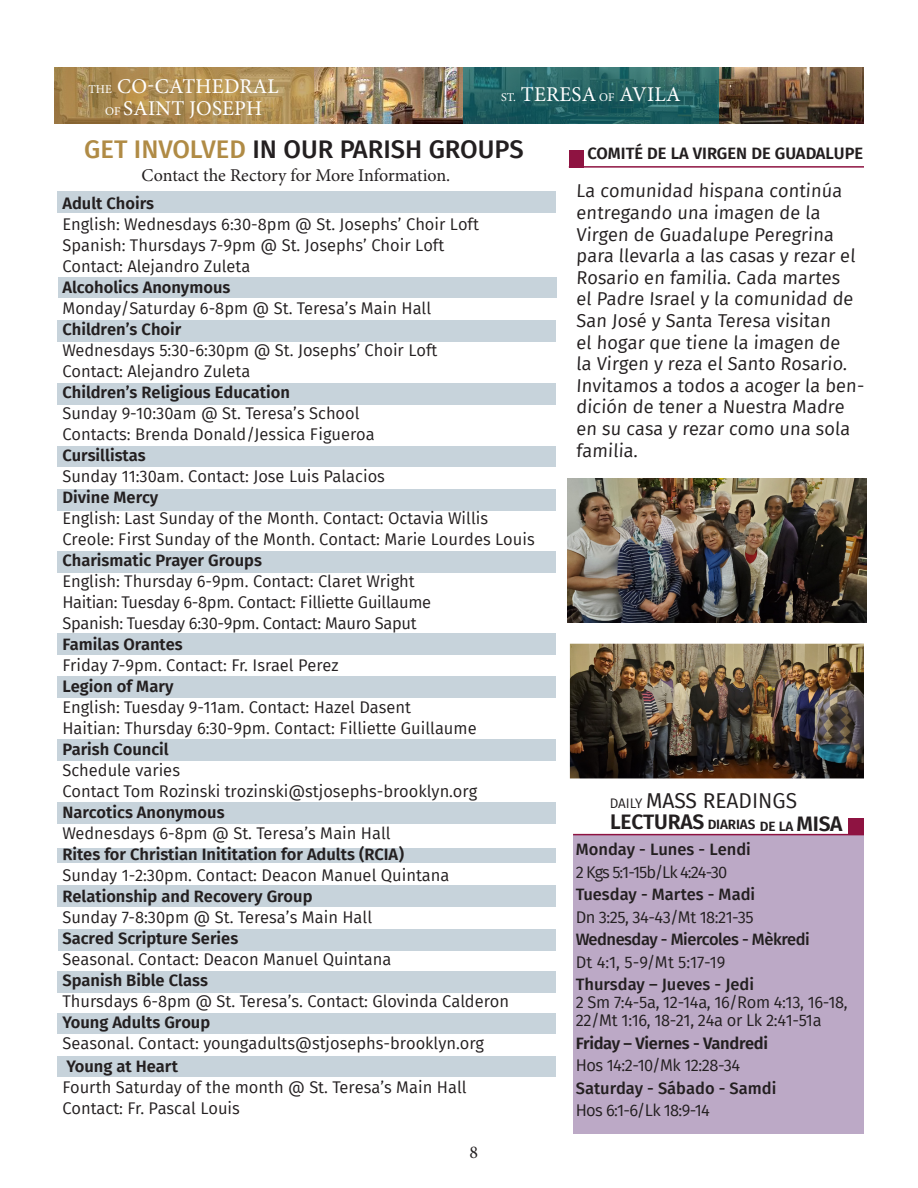
<style>
.page{position:relative;width:918px;height:1188px;background:#fff}
.page>*{position:absolute;margin:0;border:0;box-sizing:border-box;transform-origin:0 0}
.t1{font:500 25.5px "Fira Sans";color:#231f20}
.t2{font:21px "Minion Pro";letter-spacing:.01em;color:#fff}
.t3{font:21px "Fira Sans";color:#231f20}
.t4{font:600 21px "Fira Sans";letter-spacing:-.01em;color:#231f20}
.t5{font:18.15px/21.6px "Fira Sans";color:#231f20}
.t6{font:18px "Minion Pro";letter-spacing:-.005em;color:#231f20}
.t7{font:16.5px/21px "Fira Sans";color:#231f20}
.t8{font:600 16.5px "Fira Sans";color:#231f20}
.t9{font:16.5px/18px "Fira Sans";letter-spacing:-.02em;color:#231f20}
.t10{font:500 16.5px "Fira Sans";color:#231f20}
.t11{font:16.5px "Fira Sans";letter-spacing:-.03em;color:#231f20}
.t12{font:500 16.5px "Fira Sans";letter-spacing:-.03em;color:#231f20}
.t13{font:600 16.5px "Fira Sans";letter-spacing:-.02em;color:#231f20}
.t14{font:16.5px "Fira Sans";letter-spacing:-.06em;color:#231f20}
.t15{font:600 13.5px "Fira Sans";color:#231f20}
.s1{font-size:12px}
.s2{color:#b08b45}
.s3{font-weight:600}
.s4{font-size:13.5px}
.s5{font-style:inherit}
.s6{font-size:21px}
</style>
<div class="page">
<img style="left:313px;top:68px;width:551px;height:56px">
<svg style="left:461px;top:68px;width:258px;height:56px;background:#256263"></svg>
<svg style="left:54px;top:68px;width:259px;height:56px;background:#ad8c52"></svg>
<div style="left:573px;top:835px;width:291px;height:299px;background:#bca9c6"></div>
<hr style="left:573px;top:834px;width:291px;height:1px;background:#8e1341">
<div style="left:848px;top:818px;width:16px;height:17px;background:#8e1341"></div>
<div style="left:57px;top:1056px;width:499px;height:20px;background:#c7d3db"></div>
<div style="left:57px;top:1013px;width:499px;height:21px;background:#c7d3db"></div>
<div style="left:57px;top:971px;width:499px;height:22px;background:#c7d3db"></div>
<div style="left:58px;top:929px;width:498px;height:22px;background:#c7d3db"></div>
<div style="left:57px;top:633px;width:499px;height:22px;background:#c7d3db"></div>
<div style="left:57px;top:676px;width:499px;height:22px;background:#c7d3db"></div>
<div style="left:57px;top:739px;width:499px;height:22px;background:#c7d3db"></div>
<div style="left:57px;top:885px;width:499px;height:22px;background:#c7d3db"></div>
<div style="left:57px;top:802px;width:499px;height:22px;background:#c7d3db"></div>
<div style="left:57px;top:848px;width:499px;height:15px;background:#c7d3db"></div>
<div style="left:58px;top:278px;width:499px;height:20px;background:#c7d3db"></div>
<div style="left:57px;top:192px;width:499px;height:21px;background:#c7d3db"></div>
<div style="left:57px;top:320px;width:499px;height:22px;background:#c7d3db"></div>
<div style="left:57px;top:383px;width:499px;height:22px;background:#c7d3db"></div>
<div style="left:57px;top:446px;width:499px;height:20px;background:#c7d3db"></div>
<div style="left:57px;top:489px;width:499px;height:22px;background:#c7d3db"></div>
<div style="left:57px;top:551px;width:499px;height:21px;background:#c7d3db"></div>
<hr style="left:569px;top:166px;width:295px;height:2px;background:#8e1341">
<div style="left:569px;top:150px;width:15px;height:18px;background:#8e1341"></div>
<img style="left:570px;top:644px;width:294px;height:134px">
<img style="left:567px;top:479px;width:300px;height:144px">
<p class="t2" style="left:88px;top:72px;width:192px"><span class="s1">THE</span> CO-CATHEDRAL</p>
<p class="t2" style="left:105px;top:95px;width:159px"><span class="s1">OF</span> SAINT JOSEPH</p>
<p class="t2" style="left:501px;top:80px;width:181px"><span class="s1">ST.</span> TERESA <span class="s1">OF</span> AVILA</p>
<p class="t1" style="left:84px;top:128px;width:441px"><span class="s2">GET INVOLVED</span> IN OUR PARISH GROUPS</p>
<p class="t8" style="left:62px;top:190px;width:93px">Adult Choirs</p>
<p class="t7" style="left:62px;top:214px;width:418px">English: Wednesdays 6:30-8pm @ St. Josephs’ Choir Loft<br>Spanish: Thursdays 7-9pm @ St. Josephs’ Choir Loft<br>Contact: Alejandro Zuleta</p>
<p class="t7" style="left:62px;top:277px;width:370px"><span class="s3">Alcoholics Anonymous<br></span>Monday/Saturday 6-8pm @ St. Teresa’s Main Hall</p>
<p class="t8" style="left:62px;top:316px;width:120px">Children’s Choir</p>
<p class="t7" style="left:62px;top:340px;width:377px">Wednesdays 5:30-6:30pm @ St. Josephs’ Choir Loft<br>Contact: Alejandro Zuleta</p>
<p class="t8" style="left:62px;top:379px;width:229px">Children’s Religious Education</p>
<p class="t7" style="left:62px;top:403px;width:299px">Sunday 9-10:30am @ St. Teresa’s School</p>
<p class="t7" style="left:62px;top:424px;width:314px">Contacts: Brenda Donald/Jessica Figueroa</p>
<p class="t8" style="left:62px;top:442px;width:85px">Cursillistas</p>
<p class="t7" style="left:62px;top:466px;width:324px">Sunday 11:30am. Contact: Jose Luis Palacios</p>
<p class="t8" style="left:62px;top:484px;width:97px">Divine Mercy</p>
<p class="t7" style="left:62px;top:508px;width:427px">English: Last Sunday of the Month. Contact: Octavia Willis</p>
<p class="t7" style="left:62px;top:529px;width:474px">Creole: First Sunday of the Month. Contact: Marie Lourdes Louis</p>
<p class="t8" style="left:62px;top:547px;width:201px">Charismatic Prayer Groups</p>
<p class="t7" style="left:62px;top:571px;width:354px">English: Thursday 6-9pm. Contact: Claret Wright</p>
<p class="t9" style="left:62px;top:593px;width:370px">Haitian: Tuesday 6-8pm. Contact: Filliette Guillaume</p>
<p class="t9" style="left:62px;top:614px;width:356px">Spanish: Tuesday 6:30-9pm. Contact: Mauro Saput</p>
<p class="t8" style="left:62px;top:631px;width:122px">Familas Orantes</p>
<p class="t7" style="left:62px;top:655px;width:278px">Friday 7-9pm. Contact: Fr. Israel Perez</p>
<p class="t8" style="left:62px;top:673px;width:113px">Legion of Mary</p>
<p class="t7" style="left:62px;top:697px;width:350px">English: Tuesday 9-11am. Contact: Hazel Dasent</p>
<p class="t7" style="left:62px;top:718px;width:416px">Haitian: Thursday 6:30-9pm. Contact: Filliette Guillaume</p>
<p class="t8" style="left:62px;top:736px;width:108px">Parish Council</p>
<p class="t7" style="left:62px;top:760px;width:119px">Schedule varies</p>
<p class="t7" style="left:62px;top:781px;width:416px">Contact Tom Rozinski trozinski@stjosephs-brooklyn.org</p>
<p class="t8" style="left:62px;top:799px;width:164px">Narcotics Anonymous</p>
<p class="t7" style="left:62px;top:823px;width:330px">Wednesdays 6-8pm @ St. Teresa’s Main Hall</p>
<p class="t8" style="left:62px;top:841px;width:343px">Rites for Christian Inititation for Adults (RCIA)</p>
<p class="t7" style="left:62px;top:865px;width:389px">Sunday 1-2:30pm. Contact: Deacon Manuel Quintana</p>
<p class="t7" style="left:62px;top:886px;width:311px"><span class="s3">Relationship and Recovery Group<br></span>Sunday 7-8:30pm @ St. Teresa’s Main Hall</p>
<p class="t7" style="left:62px;top:928px;width:330px"><span class="s3">Sacred Scripture Series<br></span>Seasonal. Contact: Deacon Manuel Quintana</p>
<p class="t8" style="left:62px;top:967px;width:147px">Spanish Bible Class</p>
<p class="t7" style="left:62px;top:991px;width:448px">Thursdays 6-8pm @ St. Teresa’s. Contact: Glovinda Calderon</p>
<p class="t8" style="left:62px;top:1009px;width:149px">Young Adults Group</p>
<p class="t7" style="left:62px;top:1033px;width:423px">Seasonal. Contact: youngadults@stjosephs-brooklyn.org</p>
<p class="t8" style="left:66px;top:1053px;width:113px">Young at Heart</p>
<p class="t7" style="left:62px;top:1076px;width:406px">Fourth Saturday of the month @ St. Teresa’s Main Hall</p>
<p class="t7" style="left:62px;top:1097px;width:179px">Contact: Fr. Pascal Louis</p>
<p class="t6" style="left:142px;top:163px;width:310px">Contact the Rectory for More Information.</p>
<p class="t6" style="left:470px;top:1140px;width:10px">8</p>
<p class="t8" style="left:587px;top:140px;width:277px">COMITÉ DE LA VIRGEN DE GUADALUPE</p>
<p class="t5" style="left:576px;top:180px;width:291px">La comunidad hispana continúa entregando una imagen de la<br>Virgen de Guadalupe Peregrina para llevarla a las casas y rezar el<br>Rosario en familia. Cada martes<br>el Padre Israel y la comunidad de<br>San José y Santa Teresa visitan<br>el hogar que tiene la imagen de<br>la Virgen y reza el Santo Rosario.<br>Invitamos a todos a acoger la ben&shy;dición de tener a Nuestra Madre en su casa y rezar como una sola familia.</p>
<p class="t3" style="left:610px;top:785px;width:189px"><span class="s4">DAILY</span> MASS RE<span class="s5">ADINGS</span></p>
<p class="t4" style="left:610px;top:804px;width:147px">LECTURAS <span class="s4">DIARIAS</span></p>
<p class="t15" style="left:760px;top:815px;width:84px">DE LA <span class="s6">MISA</span></p>
<p class="t10" style="left:576px;top:836px;width:177px">Monday - Lunes - Lendi</p>
<p class="t14" style="left:576px;top:860px;width:153px">2 Kgs 5:1-15b/Lk 4:24-30</p>
<p class="t10" style="left:576px;top:881px;width:181px">Tuesday - Martes - Madi</p>
<p class="t11" style="left:576px;top:905px;width:180px">Dn 3:25, 34-43/Mt 18:21-35</p>
<p class="t12" style="left:576px;top:926px;width:236px">Wednesday - Miercoles - Mèkredi</p>
<p class="t7" style="left:576px;top:951px;width:151px">Dt 4:1, 5-9/Mt 5:17-19</p>
<p class="t10" style="left:576px;top:971px;width:180px">Thursday – Jueves - Jedi</p>
<p class="t9" style="left:576px;top:993px;width:273px">2 Sm 7:4-5a, 12-14a, 16/Rom 4:13, 16-18,<br>22/Mt 1:16, 18-21, 24a or Lk 2:41-51a</p>
<p class="t13" style="left:576px;top:1030px;width:194px">Friday – Viernes - Vandredi</p>
<p class="t11" style="left:576px;top:1053px;width:166px">Hos 14:2-10/Mk 12:28-34</p>
<p class="t10" style="left:576px;top:1075px;width:202px">Saturday - Sábado - Samdi</p>
<p class="t7" style="left:576px;top:1100px;width:136px">Hos 6:1-6/Lk 18:9-14</p>
</div>
